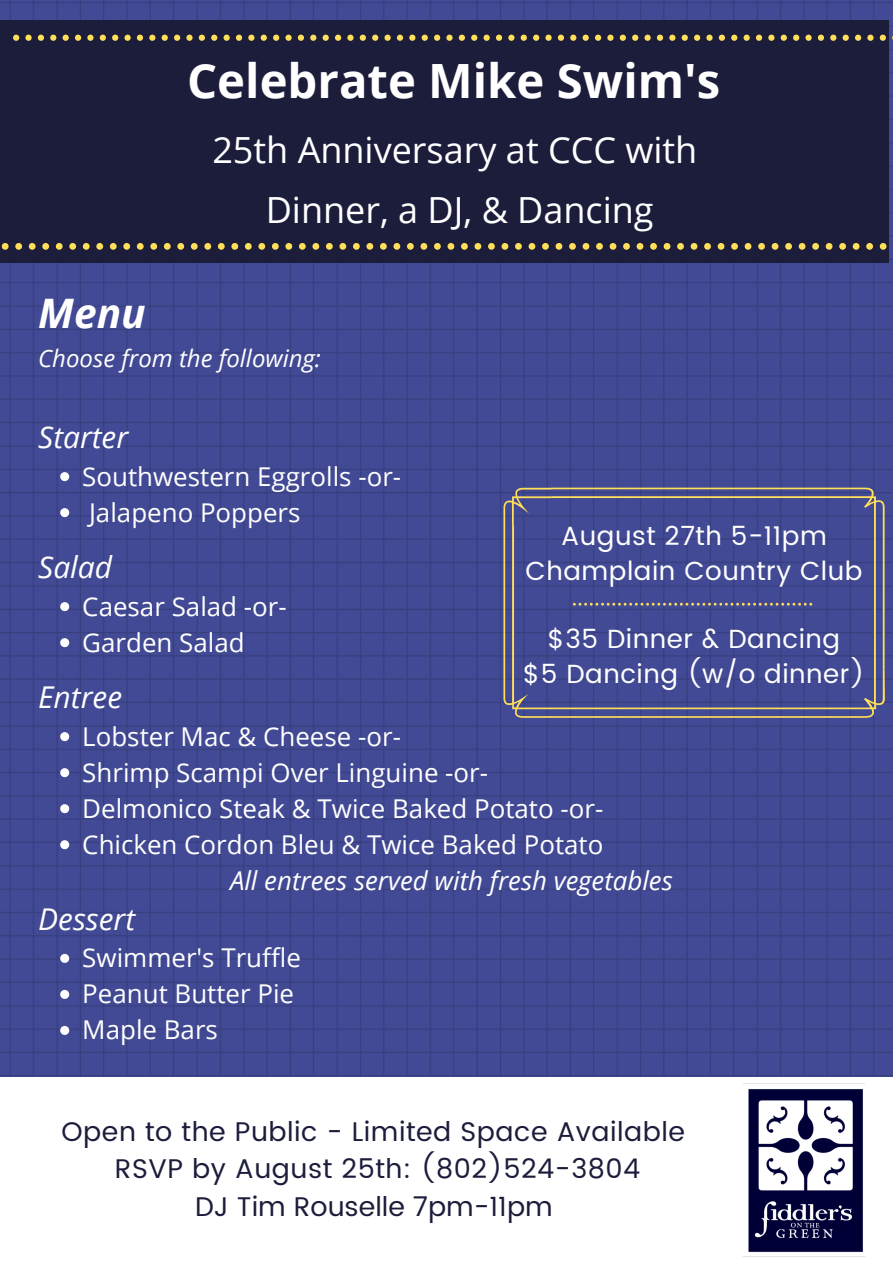
<style>
.page{position:relative;width:893px;height:1263px;background:#fff}
.page>*{position:absolute;margin:0;border:0;box-sizing:border-box;transform-origin:0 0}
.t1{font:700 47.25px "Open Sans";color:#fff}
.t2{font:italic 700 40.65px "Open Sans";color:#fff}
.t3{font:36px "Open Sans";color:#fff}
.t4{font:italic 30px "Open Sans";color:#fff}
.t5{font:27px "Poppins";letter-spacing:.02em;color:#1b1d3b}
.t6{font:27px "Poppins";color:#1b1d3b}
.t7{font:26.25px "Poppins";letter-spacing:.02em;color:#fff}
.t8{font:25.88px "Open Sans";color:#fff}
.t9{font:italic 25.88px "Open Sans";color:#fff}
.t10{font:italic 24px "Open Sans";color:#fff}
</style>
<div class="page">
<img style="left:0;top:0;width:893px;height:1077px">
<div style="left:0;top:20px;width:888px;height:242px;background:#1b1d3b"></div>
<svg style="left:60px;top:472px;width:9px;height:9px"></svg>
<svg style="left:60px;top:508px;width:9px;height:9px"></svg>
<svg style="left:60px;top:602px;width:9px;height:9px"></svg>
<svg style="left:60px;top:638px;width:9px;height:9px"></svg>
<svg style="left:60px;top:732px;width:9px;height:9px"></svg>
<svg style="left:60px;top:768px;width:9px;height:9px"></svg>
<svg style="left:60px;top:804px;width:9px;height:9px"></svg>
<svg style="left:60px;top:840px;width:9px;height:9px"></svg>
<svg style="left:60px;top:954px;width:9px;height:9px"></svg>
<svg style="left:60px;top:990px;width:9px;height:9px"></svg>
<svg style="left:60px;top:1026px;width:9px;height:9px"></svg>
<img style="left:748px;top:1089px;width:115px;height:163px">
<svg style="left:503px;top:488px;width:382px;height:230px;background:#494f8f"></svg>
<svg style="left:573px;top:603px;width:239px;height:3px"></svg>
<svg style="left:2px;top:243px;width:884px;height:7px"></svg>
<svg style="left:13px;top:35px;width:880px;height:6px"></svg>
<p class="t1" style="left:187px;top:48px;width:534px">Celebrate Mike Swim's</p>
<p class="t3" style="left:212px;top:124px;width:486px">25th Anniversary at CCC with</p>
<p class="t3" style="left:266px;top:184px;width:389px">Dinner, a DJ, &amp; Dancing</p>
<p class="t2" style="left:38px;top:285px;width:109px">Menu</p>
<p class="t10" style="left:38px;top:341px;width:284px">Choose from the following:</p>
<p class="t4" style="left:38px;top:416px;width:92px">Starter</p>
<p class="t8" style="left:82px;top:458px;width:320px">Southwestern Eggrolls -or-</p>
<p class="t8" style="left:89px;top:494px;width:213px">Jalapeno Poppers</p>
<p class="t4" style="left:38px;top:546px;width:75px">Salad</p>
<p class="t8" style="left:82px;top:588px;width:206px">Caesar Salad -or-</p>
<p class="t8" style="left:82px;top:624px;width:164px">Garden Salad</p>
<p class="t4" style="left:38px;top:676px;width:85px">Entree</p>
<p class="t7" style="left:561px;top:521px;width:267px">August 27th 5-11pm</p>
<p class="t7" style="left:525px;top:555px;width:338px">Champlain Country Club</p>
<p class="t7" style="left:548px;top:624px;width:294px">$35 Dinner &amp; Dancing</p>
<p class="t7" style="left:523px;top:658px;width:343px">$5 Dancing (w/o dinner)</p>
<p class="t8" style="left:82px;top:718px;width:320px">Lobster Mac &amp; Cheese -or-</p>
<p class="t8" style="left:82px;top:754px;width:407px">Shrimp Scampi Over Linguine -or-</p>
<p class="t8" style="left:82px;top:790px;width:522px">Delmonico Steak &amp; Twice Baked Potato -or-</p>
<p class="t8" style="left:82px;top:826px;width:522px">Chicken Cordon Bleu &amp; Twice Baked Potato</p>
<p class="t4" style="left:38px;top:898px;width:98px">Dessert</p>
<p class="t9" style="left:230px;top:862px;width:444px">All entrees served with fresh vegetables</p>
<p class="t8" style="left:82px;top:940px;width:220px">Swimmer's Truffle</p>
<p class="t8" style="left:82px;top:976px;width:213px">Peanut Butter Pie</p>
<p class="t8" style="left:82px;top:1012px;width:137px">Maple Bars</p>
<p class="t5" style="left:62px;top:1115px;width:625px">Open to the Public - Limited Space Available</p>
<p class="t5" style="left:115px;top:1153px;width:527px">RSVP by August 25th: (802)524-3804</p>
<p class="t6" style="left:195px;top:1191px;width:359px">DJ Tim Rouselle 7pm-11pm</p>
</div>
